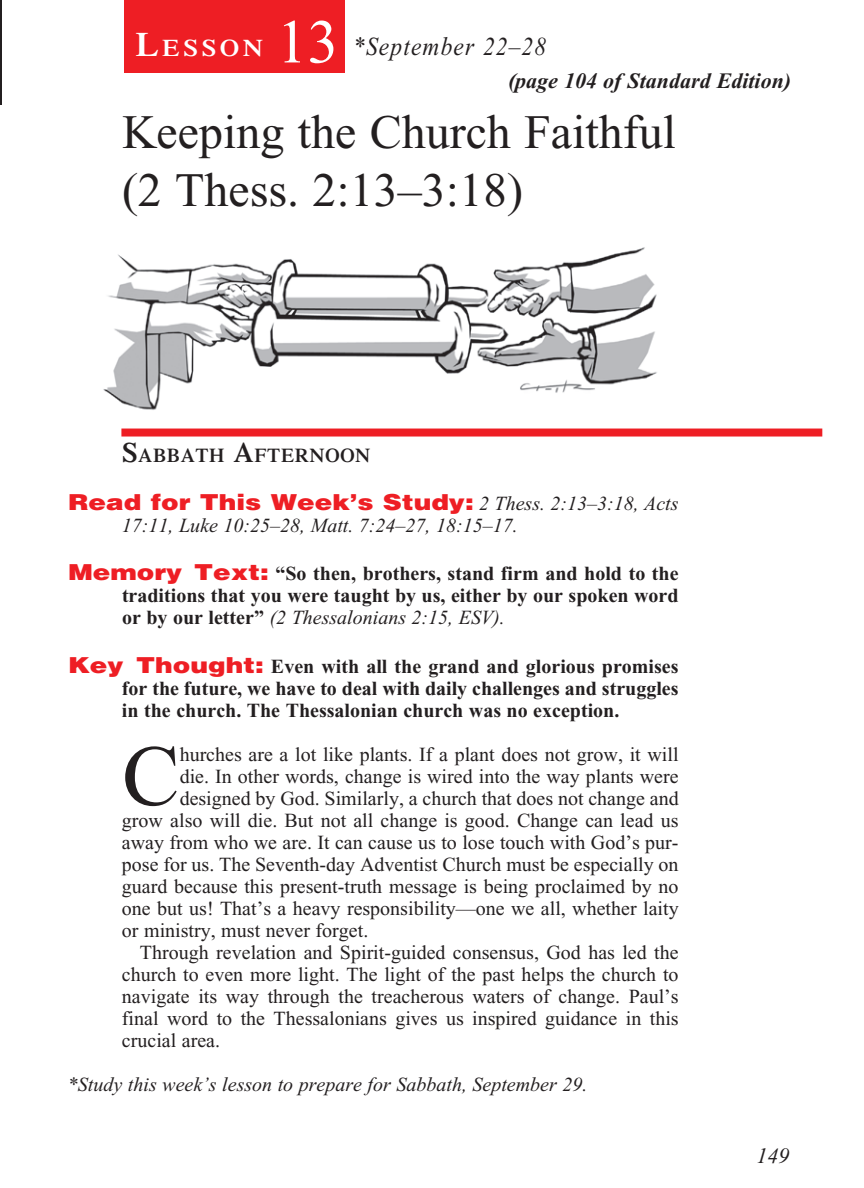
<style>
.page{position:relative;width:864px;height:1188px;background:#fff}
.page>*{position:absolute;margin:0;border:0;box-sizing:border-box;transform-origin:0 0}
.t1{font:86.4px "Times New Roman";color:#231f20}
.t2{font:62px "Times New Roman";color:#fff}
.t3{font:48px/58px "Times New Roman";color:#231f20}
.t4{font:italic 26px "Times New Roman";letter-spacing:.05em;color:#231f20;scale:.9 1}
.t5{font:600 23.8px "Times";letter-spacing:.145em;color:#fff;scale:1.1 1}
.t6{font:900 22px "Helvetica";color:#ee1e24;scale:1.2 1}
.t7{font:italic 700 22px "Times New Roman";color:#231f20}
.t8{font:italic 22px "Times New Roman";color:#231f20}
.t9{font:20px "Times New Roman";color:#231f20}
.t10{font:700 20px/22px "Times New Roman";color:#231f20;text-align:justify}
.t11{font:italic 20px "Times New Roman";color:#231f20}
.t12{font:600 19.6px "Times";letter-spacing:.035em;color:#231f20}
.s1{font-size:34px}
.s2{font-size:28px}
.s3{font-family:"Times New Roman";font-weight:400;font-style:italic;font-size:20px;color:#231f20}
.s4{font-family:"Helvetica";font-weight:900;font-size:22px;color:#ee1e24}
.s5{font-weight:400;font-style:italic}
</style>
<div class="page">
<div style="left:124px;top:0;width:221px;height:73px;background:#ee1e24"></div>
<hr style="left:0;top:0;width:1px;height:104px;background:#231f20">
<img style="left:103px;top:247px;width:554px;height:163px">
<div style="left:121px;top:429px;width:701px;height:8px;background:#ee1e24"></div>
<p class="t5" style="left:136px;top:34px;width:117px"><span class="s1">L</span>ESSON</p>
<h2 class="t2" style="left:277px;top:8px;width:63px">13</h2>
<h3 class="t4" style="left:353px;top:33px;width:216px">*September 22–28</h3>
<p class="t7" style="left:508px;top:69px;width:285px">(page 104 of Standard Edition)</p>
<h3 class="t3" style="left:122px;top:103px;width:556px">Keeping the Church Faithful (2 Thess. 2:13–3:18)</h3>
<p class="t12" style="left:122px;top:443px;width:250px"><span class="s2">S</span>ABBATH <span class="s2">A</span>FTERNOON</p>
<p class="t6" style="left:68px;top:488px;width:510px">Read for This Week’s Study: <span class="s3">2 Thess. 2:13–3:18, Acts</span></p>
<p class="t11" style="left:122px;top:515px;width:397px">17:11, Luke 10:25–28, Matt. 7:24–27, 18:15–17.</p>
<p class="t10" style="left:122px;top:563px;width:558px;text-indent:-54px"><span class="s4">Memory Text:</span> “So then, brothers, stand firm and hold to the traditions that you were taught by us, either by our spoken word or by our letter” <span class="s5">(2 Thessalonians 2:15, ESV).</span></p>
<p class="t10" style="left:122px;top:655px;width:558px;text-indent:-54px"><span class="s4">Key Thought:</span> Even with all the grand and glorious promises for the future, we have to deal with daily challenges and struggles in the church. The Thessalonian church was no exception.</p>
<h1 class="t1" style="left:122px;top:729px;width:59px">C</h1>
<p class="t9" style="left:180px;top:743px;width:500px">hurches are a lot like plants. If a plant does not grow, it will</p>
<p class="t9" style="left:180px;top:765px;width:501px">die. In other words, change is wired into the way plants were</p>
<p class="t9" style="left:180px;top:787px;width:501px">designed by God. Similarly, a church that does not change and</p>
<p class="t9" style="left:122px;top:809px;width:558px">grow also will die. But not all change is good. Change can lead us</p>
<p class="t9" style="left:122px;top:831px;width:558px">away from who we are. It can cause us to lose touch with God’s pur-</p>
<p class="t9" style="left:122px;top:853px;width:558px">pose for us. The Seventh-day Adventist Church must be especially on</p>
<p class="t9" style="left:122px;top:875px;width:558px">guard because this present-truth message is being proclaimed by no</p>
<p class="t9" style="left:122px;top:897px;width:558px">one but us! That’s a heavy responsibility—one we all, whether laity</p>
<p class="t9" style="left:122px;top:919px;width:248px">or ministry, must never forget.</p>
<p class="t9" style="left:140px;top:941px;width:540px">Through revelation and Spirit-guided consensus, God has led the</p>
<p class="t9" style="left:122px;top:963px;width:558px">church to even more light. The light of the past helps the church to</p>
<p class="t9" style="left:122px;top:985px;width:558px">navigate its way through the treacherous waters of change. Paul’s</p>
<p class="t9" style="left:122px;top:1007px;width:558px">final word to the Thessalonians gives us inspired guidance in this</p>
<p class="t9" style="left:122px;top:1029px;width:100px">crucial area.</p>
<p class="t11" style="left:68px;top:1073px;width:521px">*Study this week’s lesson to prepare for Sabbath, September 29.</p>
<p class="t8" style="left:756px;top:1144px;width:34px">149</p>
</div>
